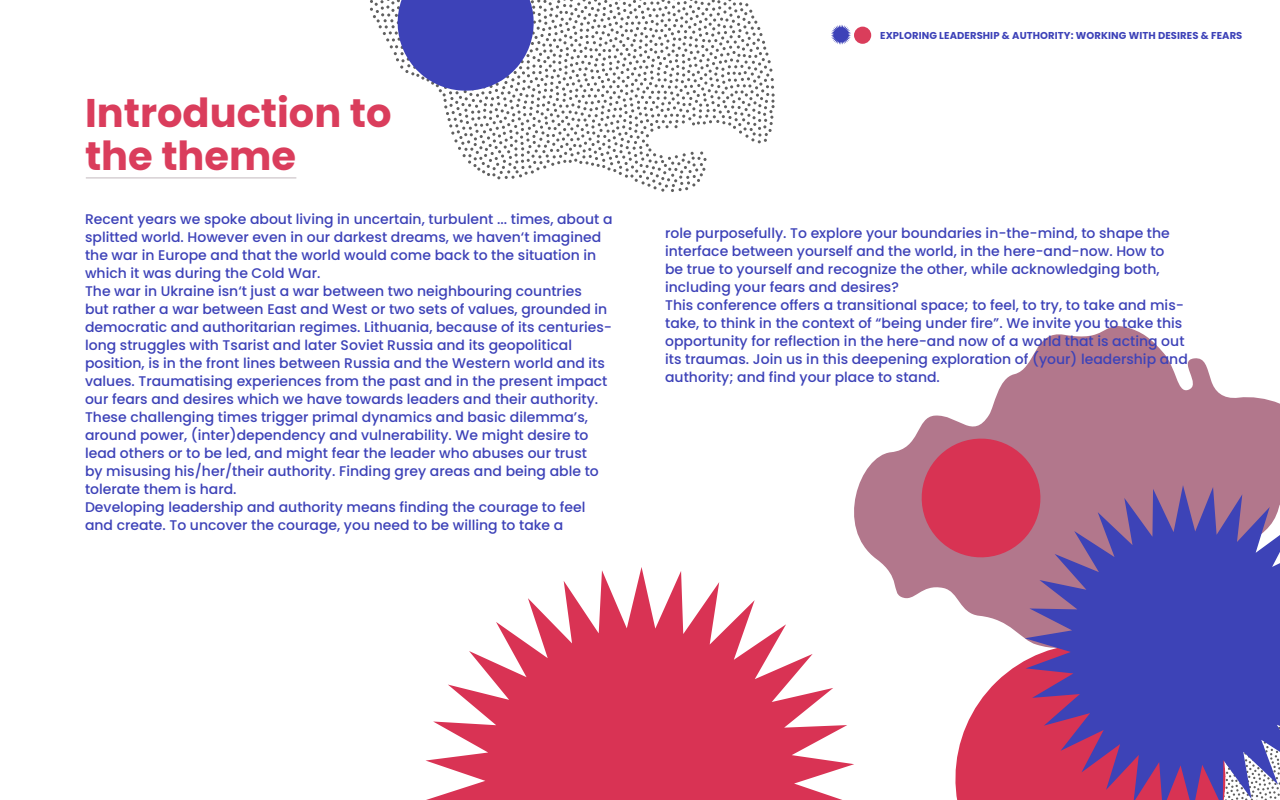
<style>
.page{position:relative;width:1280px;height:800px;background:#fff}
.page>*{position:absolute;margin:0;border:0;box-sizing:border-box;transform-origin:0 0}
.t1{font:700 40px/43px "Poppins";color:#da3d5c}
.t2{font:500 14px/18px "Poppins";color:#3d42b8}
.t3{font:700 10px "Poppins";letter-spacing:.01em;color:#3d42b8}
</style>
<div class="page">
<div style="left:854px;top:27px;width:17px;height:17px;background:#da3d5b;border-radius:50%"></div>
<svg style="left:831px;top:25px;width:20px;height:20px"></svg>
<svg style="left:854px;top:326px;width:426px;height:304px;fill:#b2778c"></svg>
<svg style="left:916px;top:433px;width:131px;height:130px;background:#cb4865"></svg>
<svg style="left:955px;top:630px;width:70px;height:170px;fill:#d83353"></svg>
<svg style="left:1025px;top:485px;width:255px;height:315px;background:#6c4ea3"></svg>
<hr style="left:86px;top:177px;width:210px;height:1px;background:#c2b9bd">
<svg style="left:370px;top:0;width:405px;height:192px"></svg>
<svg style="left:426px;top:567px;width:428px;height:233px;fill:#d93354"></svg>
<h1 class="t1" style="left:85px;top:92px;width:308px">Introduction to the theme</h1>
<p class="t2" style="left:85px;top:210px;width:529px">Recent years we spoke about living in uncertain, turbulent ... times, about a splitted world. However even in our darkest dreams, we haven‘t imagined the war in Europe and that the world would come back to the situation in which it was during the Cold War.<br>The war in Ukraine isn‘t just a war between two neighbouring countries<br>but rather a war between East and West or two sets of values, grounded in democratic and authoritarian regimes. Lithuania, because of its centuries&shy;long struggles with Tsarist and later Soviet Russia and its geopolitical position, is in the front lines between Russia and the Western world and its values. Traumatising experiences from the past and in the present impact our fears and desires which we have towards leaders and their authority.<br>These challenging times trigger primal dynamics and basic dilemma’s, around power, (inter)dependency and vulnerability. We might desire to lead others or to be led, and might fear the leader who abuses our trust<br>by misusing his/her/their authority. Finding grey areas and being able to tolerate them is hard.<br>Developing leadership and authority means finding the courage to feel and create. To uncover the courage, you need to be willing to take a</p>
<p class="t3" style="left:880px;top:30px;width:364px">EXPLORING LEADERSHIP &amp; AUTHORITY: WORKING WITH DESIRES &amp; FEARS</p>
<p class="t2" style="left:665px;top:225px;width:524px">role purposefully. To explore your boundaries in-the-mind, to shape the interface between yourself and the world, in the here-and-now. How to<br>be true to yourself and recognize the other, while acknowledging both, including your fears and desires?<br>This conference offers a transitional space; to feel, to try, to take and mis&shy;take, to think in the context of “being under fire”. We invite you to take this opportunity for reflection in the here-and now of a world that is acting out its traumas. Join us in this deepening exploration of (your) leadership and authority; and find your place to stand.</p>
</div>
